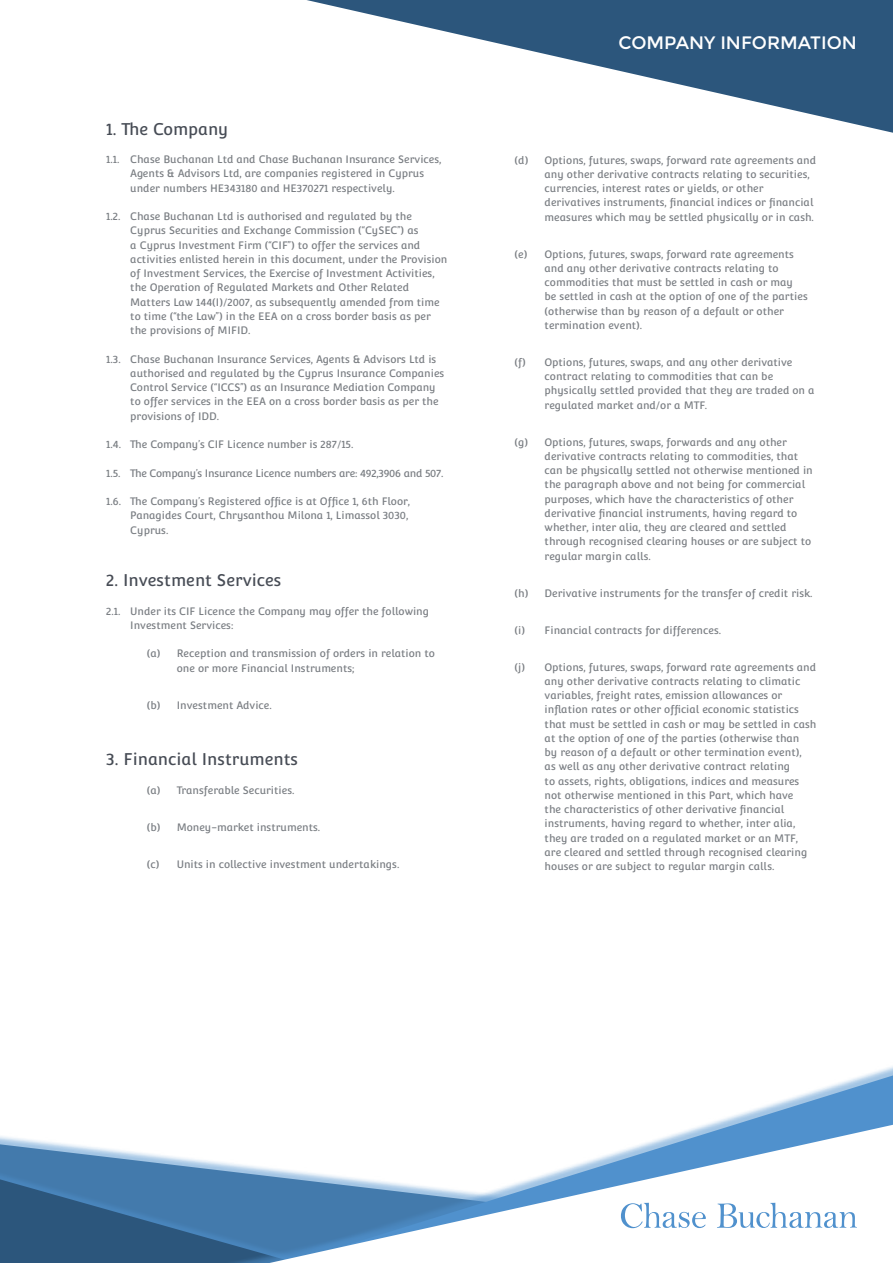
<style>
.page{position:relative;width:893px;height:1263px;background:#fff}
.page>*{position:absolute;margin:0;border:0;box-sizing:border-box;transform-origin:0 0}
.t1{font:18px "Montserrat";color:#fff}
.t2{font:16.5px "Convergence";color:#474c55}
.t3{font:10.5px/14.2px "Convergence";color:#797d82}
.t4{font:10.5px "Convergence";letter-spacing:-.02em;color:#797d82}
</style>
<div class="page">
<div style="left:0;top:1102px;width:853px;height:161px;background:#5091cd;opacity:.53"></div>
<svg style="left:0;top:1176px;width:51px;height:87px;background:#2f5a82"></svg>
<div style="left:51px;top:1054px;width:842px;height:209px;background:#5091cd;opacity:.53"></div>
<svg style="left:215px;top:1122px;width:678px;height:141px"></svg>
<svg style="left:621px;top:1203px;width:85px;height:25px"></svg>
<svg style="left:717px;top:1203px;width:140px;height:25px"></svg>
<svg style="left:307px;top:0;width:586px;height:133px"></svg>
<h2 class="t2" style="left:106px;top:119px;width:124px">1. The Company</h2>
<p class="t3" style="left:130px;top:152px;width:313px;text-indent:-24px">1.1. Chase Buchanan Ltd and Chase Buchanan Insurance Services,<br>Agents &amp; Advisors Ltd, are companies registered in Cyprus under numbers HE343180 and HE370271 respectively.</p>
<p class="t3" style="left:130px;top:209px;width:318px;text-indent:-24px">1.2. Chase Buchanan Ltd is authorised and regulated by the Cyprus Securities and Exchange Commission (“CySEC”) as<br>a Cyprus Investment Firm (“CIF”) to offer the services and activities enlisted herein in this document, under the Provision of Investment Services, the Exercise of Investment Activities, the Operation of Regulated Markets and Other Related Matters Law 144(I)/2007, as subsequently amended from time to time (“the Law”) in the EEA on a cross border basis as per the provisions of MIFID.</p>
<p class="t3" style="left:130px;top:352px;width:315px;text-indent:-24px">1.3. Chase Buchanan Insurance Services, Agents &amp; Advisors Ltd is authorised and regulated by the Cyprus Insurance Companies Control Service (“ICCS”) as an Insurance Mediation Company to offer services in the EEA on a cross border basis as per the provisions of IDD.</p>
<p class="t3" style="left:106px;top:437px;width:249px">1.4. The Company’s CIF Licence number is 287/15.</p>
<p class="t4" style="left:106px;top:467px;width:339px">1.5. The Company’s Insurance Licence numbers are: 492,3906 and 507.</p>
<p class="t3" style="left:130px;top:494px;width:281px;text-indent:-24px">1.6. The Company’s Registered office is at Office 1, 6th Floor,<br>Panagides Court, Chrysanthou Milona 1, Limassol 3030,<br>Cyprus.</p>
<h2 class="t2" style="left:106px;top:571px;width:177px">2. Investment Services</h2>
<p class="t3" style="left:130px;top:604px;width:300px;text-indent:-24px">2.1. Under its CIF Licence the Company may offer the following<br>Investment Services:</p>
<p class="t3" style="left:177px;top:646px;width:260px;text-indent:-30px">(a) Reception and transmission of orders in relation to one or more Financial Instruments;</p>
<p class="t3" style="left:147px;top:698px;width:126px">(b) Investment Advice.</p>
<h2 class="t2" style="left:106px;top:750px;width:193px">3. Financial Instruments</h2>
<p class="t3" style="left:147px;top:783px;width:149px">(a) Transferable Securities.</p>
<p class="t3" style="left:147px;top:820px;width:175px">(b) Money-market instruments.</p>
<p class="t3" style="left:147px;top:857px;width:254px">(c) Units in collective investment undertakings.</p>
<h1 class="t1" style="left:618px;top:32px;width:240px">COMPANY INFORMATION</h1>
<p class="t3" style="left:545px;top:153px;width:273px;text-indent:-30px">(d) Options, futures, swaps, forward rate agreements and any other derivative contracts relating to securities, currencies, interest rates or yields, or other derivatives instruments, financial indices or financial measures which may be settled physically or in cash.</p>
<p class="t3" style="left:545px;top:247px;width:265px;text-indent:-30px">(e) Options, futures, swaps, forward rate agreements and any other derivative contracts relating to commodities that must be settled in cash or may<br>be settled in cash at the option of one of the parties (otherwise than by reason of a default or other termination event).</p>
<p class="t3" style="left:545px;top:355px;width:271px;text-indent:-30px">(f) Options, futures, swaps, and any other derivative contract relating to commodities that can be physically settled provided that they are traded on a regulated market and/or a MTF.</p>
<p class="t3" style="left:545px;top:435px;width:270px;text-indent:-30px">(g) Options, futures, swaps, forwards and any other derivative contracts relating to commodities, that can be physically settled not otherwise mentioned in the paragraph above and not being for commercial purposes, which have the characteristics of other derivative financial instruments, having regard to whether, inter alia, they are cleared and settled through recognised clearing houses or are subject to regular margin calls.</p>
<p class="t3" style="left:515px;top:586px;width:299px">(h) Derivative instruments for the transfer of credit risk.</p>
<p class="t3" style="left:515px;top:623px;width:208px">(i) Financial contracts for differences.</p>
<p class="t3" style="left:545px;top:660px;width:273px;text-indent:-30px">(j) Options, futures, swaps, forward rate agreements and any other derivative contracts relating to climatic variables, freight rates, emission allowances or inflation rates or other official economic statistics that must be settled in cash or may be settled in cash at the option of one of the parties (otherwise than<br>by reason of a default or other termination event),<br>as well as any other derivative contract relating<br>to assets, rights, obligations, indices and measures not otherwise mentioned in this Part, which have<br>the characteristics of other derivative financial instruments, having regard to whether, inter alia, they are traded on a regulated market or an MTF, are cleared and settled through recognised clearing houses or are subject to regular margin calls.</p>
</div>
